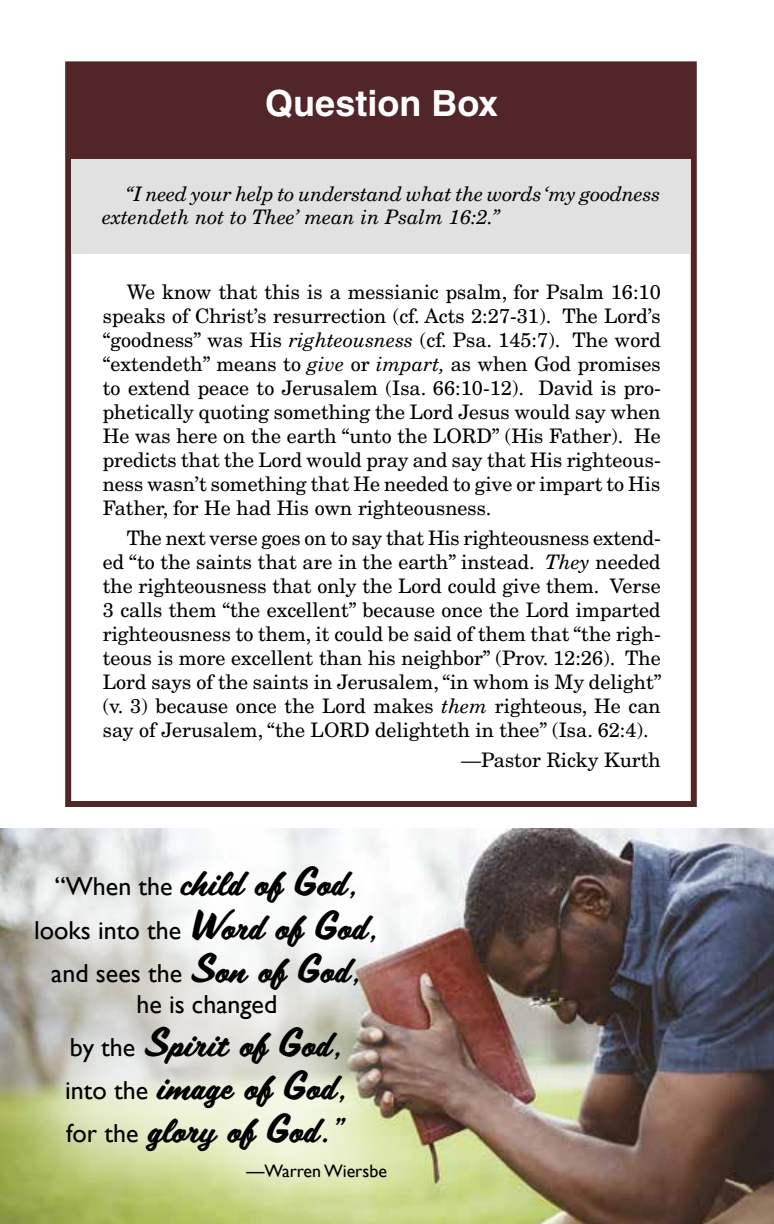
<style>
.page{position:relative;width:774px;height:1224px;background:#fff}
.page>*{position:absolute;margin:0;border:0;box-sizing:border-box;transform-origin:0 0}
.t1{font:36px/43.2px "Scriptorama JF Tradeshow";color:#000}
.t2{font:700 36px "Helvetica";color:#fff}
.t3{font:26px/43.2px "Gill Sans";color:#000;text-align:center}
.t4{font:20px/24px "New Century Schlbk";color:#000;text-align:justify}
.t5{font:italic 20px/23.4px "New Century Schlbk";letter-spacing:-.01em;color:#000}
.t6{font:18px "Gill Sans";color:#000}
.s1{font-style:italic}
.s2{font-family:"Gill Sans";font-size:26px}
.s3{font-family:"Scriptorama JF Tradeshow";font-size:36px}
</style>
<div class="page">
<img style="left:449px;top:828px;width:325px;height:396px">
<div style="left:65px;top:61px;width:632px;height:746px;border:6px solid #522528"></div>
<div style="left:72px;top:159px;width:619px;height:95px;background:#e2e1e2"></div>
<div style="left:67px;top:64px;width:624px;height:95px;background:#522528"></div>
<div style="left:0;top:803px;width:449px;height:421px;background:#fff;opacity:.75"></div>
<h1 class="t2" style="left:265px;top:81px;width:234px">Question Box</h1>
<p class="t5" style="left:102px;top:182px;width:559px;text-indent:24px">“I need your help to understand what the words ‘my goodness extendeth not to Thee’ mean in Psalm 16:2.”</p>
<p class="t4" style="left:103px;top:280px;width:560px;text-indent:24px">We know that this is a messianic psalm, for Psalm 16:10 speaks of Christ’s resurrection (cf. Acts 2:27-31). The Lord’s “goodness” was His <span class="s1">righteousness</span> (cf. Psa. 145:7). The word “extendeth” means to <span class="s1">give</span> or <span class="s1">impart,</span> as when God promises to extend peace to Jerusalem (Isa. 66:10-12). David is pro&shy;phetically quoting something the Lord Jesus would say when He was here on the earth “unto the LORD” (His Father). He predicts that the Lord would pray and say that His righteous&shy;ness wasn’t something that He needed to give or impart to His Father, for He had His own righteousness.</p>
<p class="t4" style="left:103px;top:526px;width:560px;text-indent:24px">The next verse goes on to say that His righteousness extend&shy;ed “to the saints that are in the earth” instead. <span class="s1">They</span> needed the righteousness that only the Lord could give them. Verse 3 calls them “the excellent” because once the Lord imparted righteousness to them, it could be said of them that “the righ&shy;teous is more excellent than his neighbor” (Prov. 12:26). The Lord says of the saints in Jerusalem, “in whom is My delight” (v. 3) because once the Lord makes <span class="s1">them</span> righteous, He can say of Jerusalem, “the LORD delighteth in thee” (Isa. 62:4).</p>
<p class="t4" style="left:461px;top:748px;width:201px">—Pastor Ricky Kurth</p>
<h1 class="t1" style="left:55px;top:860px;width:306px"><span class="s2">“When the</span> child of God,</h1>
<h2 class="t3" style="left:34px;top:909px;width:347px">looks into the <span class="s3">Word of God, </span>and sees the <span class="s3">Son of God,</span></h2>
<h2 class="t3" style="left:136px;top:983px;width:142px">he is changed</h2>
<h1 class="t1" style="left:65px;top:1021px;width:285px"><span class="s2">by the</span> Spirit of God, <span class="s2">into the</span> image of God, <span class="s2">for the</span> glory of God.”</h1>
<p class="t6" style="left:247px;top:1160px;width:142px">—Warren Wiersbe</p>
</div>
